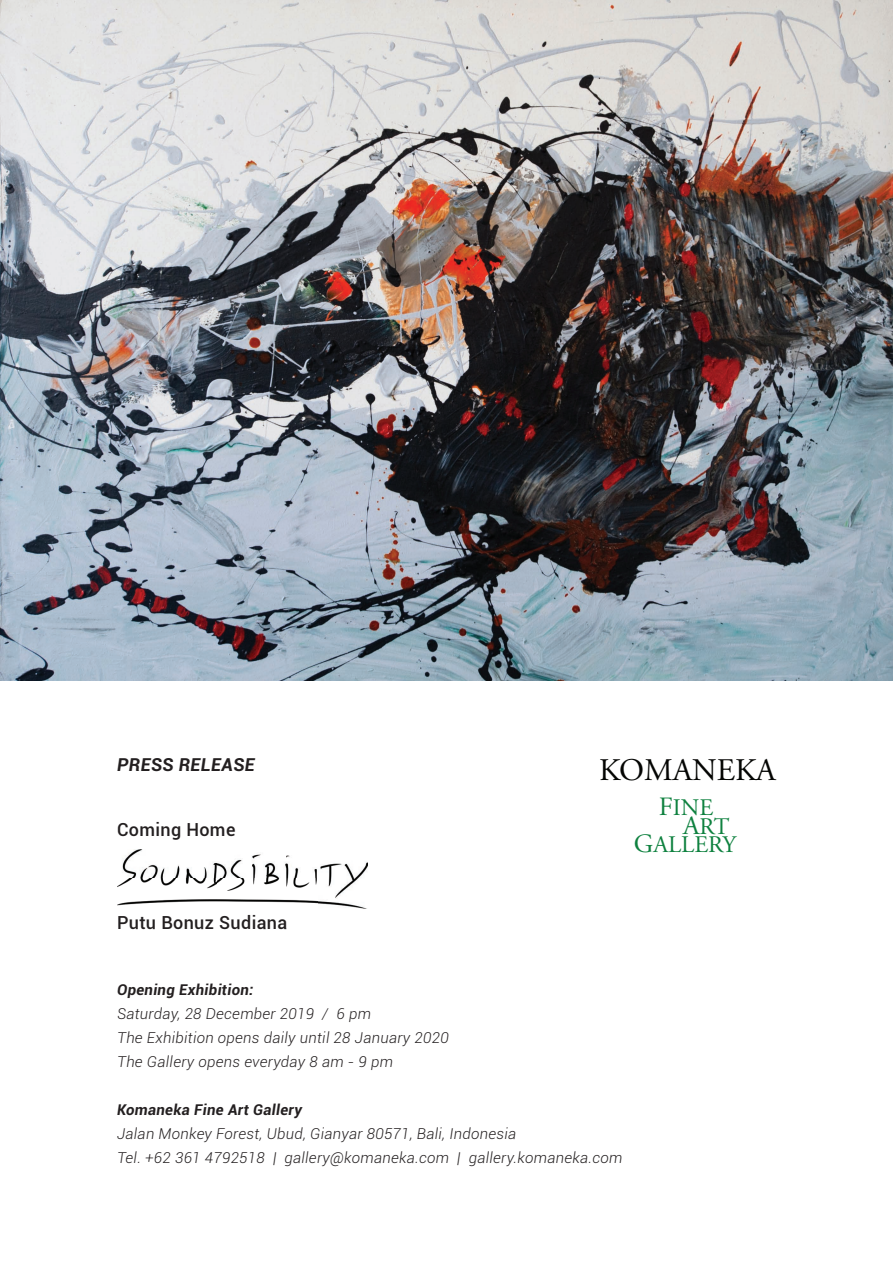
<style>
.page{position:relative;width:893px;height:1263px;background:#fff}
.page>*{position:absolute;margin:0;border:0;box-sizing:border-box;transform-origin:0 0}
.t1{font:31.35px "Adobe Garamond Pro";color:#040503}
.t2{font:23.7px "Adobe Garamond Pro";color:#0e813f}
.t3{font:500 18px "Roboto";letter-spacing:.02em;color:#231f20}
.t4{font:italic 700 18px "Roboto";letter-spacing:.02em;color:#231f20}
.t5{font:italic 300 15px/24px "Roboto";letter-spacing:.02em;color:#231f20}
.t6{font:italic 700 15px "Roboto";letter-spacing:.02em;color:#231f20}
.s1{font-size:26.4px}
</style>
<div class="page">
<img style="left:0;top:0;width:893px;height:680px">
<img style="left:117px;top:850px;width:251px;height:58px">
<p class="t4" style="left:117px;top:752px;width:139px">PRESS RELEASE</p>
<p class="t3" style="left:117px;top:817px;width:120px">Coming Home</p>
<p class="t3" style="left:117px;top:910px;width:172px">Putu Bonuz Sudiana</p>
<h1 class="t1" style="left:599px;top:751px;width:178px">KOMANEKA</h1>
<h2 class="t2" style="left:659px;top:794px;width:56px"><span class="s1">F</span>INE</h2>
<h2 class="t2" style="left:683px;top:812px;width:48px"><span class="s1">A</span>RT</h2>
<h2 class="t2" style="left:634px;top:831px;width:104px"><span class="s1">G</span>ALLERY</h2>
<p class="t6" style="left:117px;top:979px;width:138px">Opening Exhibition:</p>
<p class="t5" style="left:117px;top:1001px;width:333px">Saturday, 28 December 2019 / 6 pm<br>The Exhibition opens daily until 28 January 2020<br>The Gallery opens everyday 8 am - 9 pm</p>
<p class="t6" style="left:117px;top:1099px;width:186px">Komaneka Fine Art Gallery</p>
<p class="t5" style="left:117px;top:1121px;width:507px">Jalan Monkey Forest, Ubud, Gianyar 80571, Bali, Indonesia<br>Tel. +62 361 4792518 | gallery@komaneka.com | gallery.komaneka.com</p>
</div>
